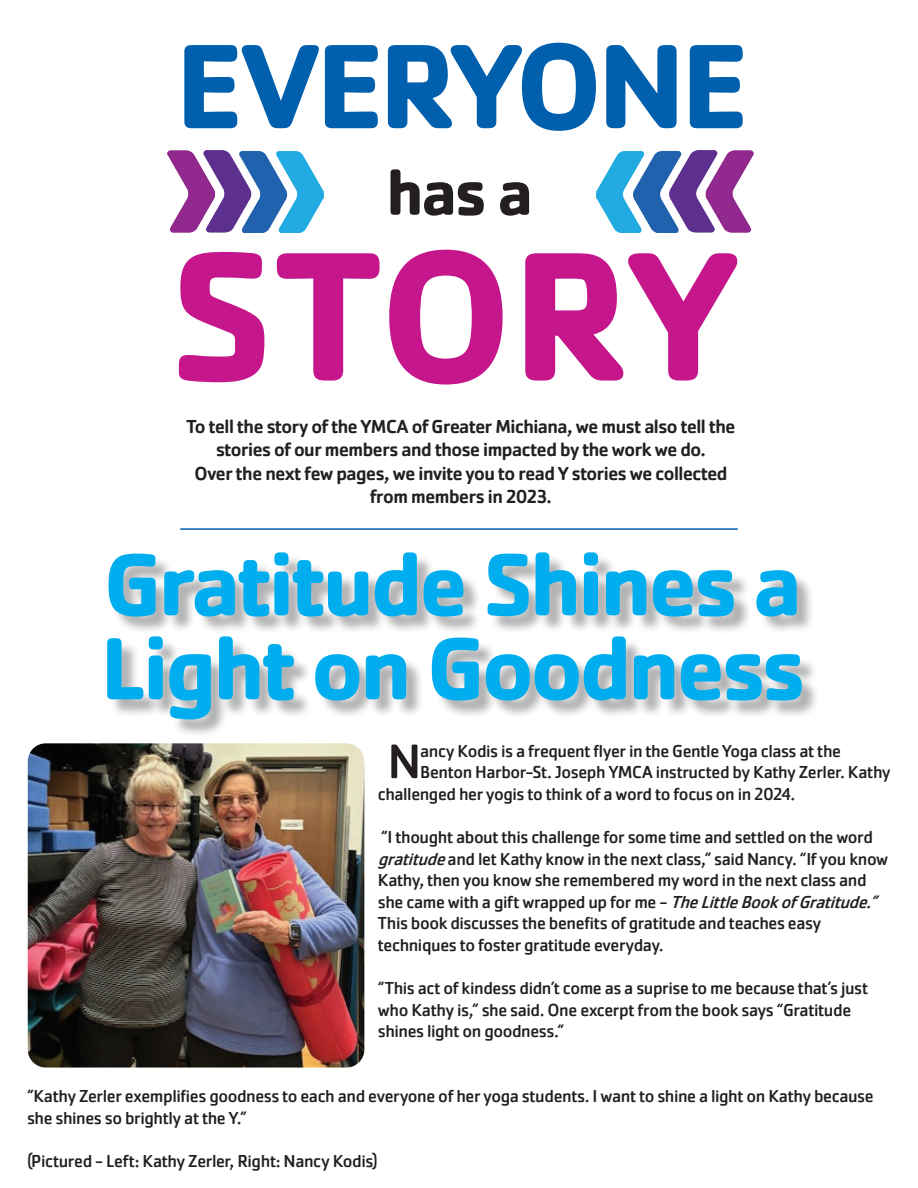
<style>
.page{position:relative;width:918px;height:1188px;background:#fff}
.page>*{position:absolute;margin:0;border:0;box-sizing:border-box;transform-origin:0 0}
.t1{font:700 190.5px "Cachet Pro";letter-spacing:-.005em;color:#c5168c}
.t2{font:700 124.5px "Cachet Pro";letter-spacing:-.04em;color:#0160ae}
.t3{font:700 91.5px/84px "Cachet Pro";letter-spacing:-.035em;color:#00aeef}
.t4{font:700 66px "Cachet Pro";color:#231f20}
.t5{font:50.4px "Cachet Pro";color:#231f20}
.t6{font:500 19.5px/23.4px "Cachet Pro";letter-spacing:-.025em;color:#231f20;text-align:center}
.t7{font:18px/21.6px "Cachet Pro";letter-spacing:-.025em;color:#231f20}
.s1{font-style:italic}
</style>
<div class="page">
<img style="left:167px;top:150px;width:157px;height:83px">
<img style="left:597px;top:150px;width:156px;height:83px">
<img style="left:28px;top:743px;width:336px;height:325px">
<hr style="left:180px;top:528px;width:558px;height:2px;background:#0160ae">
<div style="left:110px;top:554px;width:710px;height:184px;background:#636466;opacity:.5"></div>
<h2 class="t2" style="left:175px;top:9px;width:575px">EVERYONE</h2>
<h3 class="t4" style="left:386px;top:152px;width:148px">has a</h3>
<h1 class="t1" style="left:170px;top:198px;width:568px">STORY</h1>
<p class="t6" style="left:187px;top:415px;width:550px">To tell the story of the YMCA of Greater Michiana, we must also tell the stories of our members and those impacted by the work we do.<br>Over the next few pages, we invite you to read Y stories we collected from members in 2023.</p>
<h3 class="t3" style="left:101px;top:543px;width:706px">Gratitude Shines a<br>Light on Goodness</h3>
<h3 class="t5" style="left:387px;top:732px;width:36px">N</h3>
<p class="t7" style="left:420px;top:740px;width:422px">ancy Kodis is a frequent flyer in the Gentle Yoga class at the</p>
<p class="t7" style="left:420px;top:762px;width:472px">Benton Harbor-St. Joseph YMCA instructed by Kathy Zerler. Kathy</p>
<p class="t7" style="left:378px;top:783px;width:419px">challenged her yogis to think of a word to focus on in 2024.</p>
<p class="t7" style="left:378px;top:826px;width:512px">“I thought about this challenge for some time and settled on the word <span class="s1">gratitude</span>and let Kathy know in the next class,” said Nancy. “If you know Kathy, then you know she remembered my word in the next class and<br>sh e c a m e w i t h a g i ft w ra p p e d u p fo r m e - <span class="s1">TheLittleBookofGratitude.” </span>This book discusses the benefits of gratitude and teaches easy techniques to foster gratitude everyday.</p>
<p class="t7" style="left:378px;top:978px;width:492px">“This act of kindess didn’t come as a suprise to me because that’s just who Kathy is,” she said. One excerpt from the book says “Gratitude shines light on goodness.”</p>
<p class="t7" style="left:27px;top:1086px;width:848px">“Kathy Zerler exemplifies goodness to each and everyone of her yoga students. I want to shine a light on Kathy because she shines so brightly at the Y.”</p>
<p class="t7" style="left:27px;top:1150px;width:352px">(Pictured - Left: Kathy Zerler, Right: Nancy Kodis)</p>
</div>
